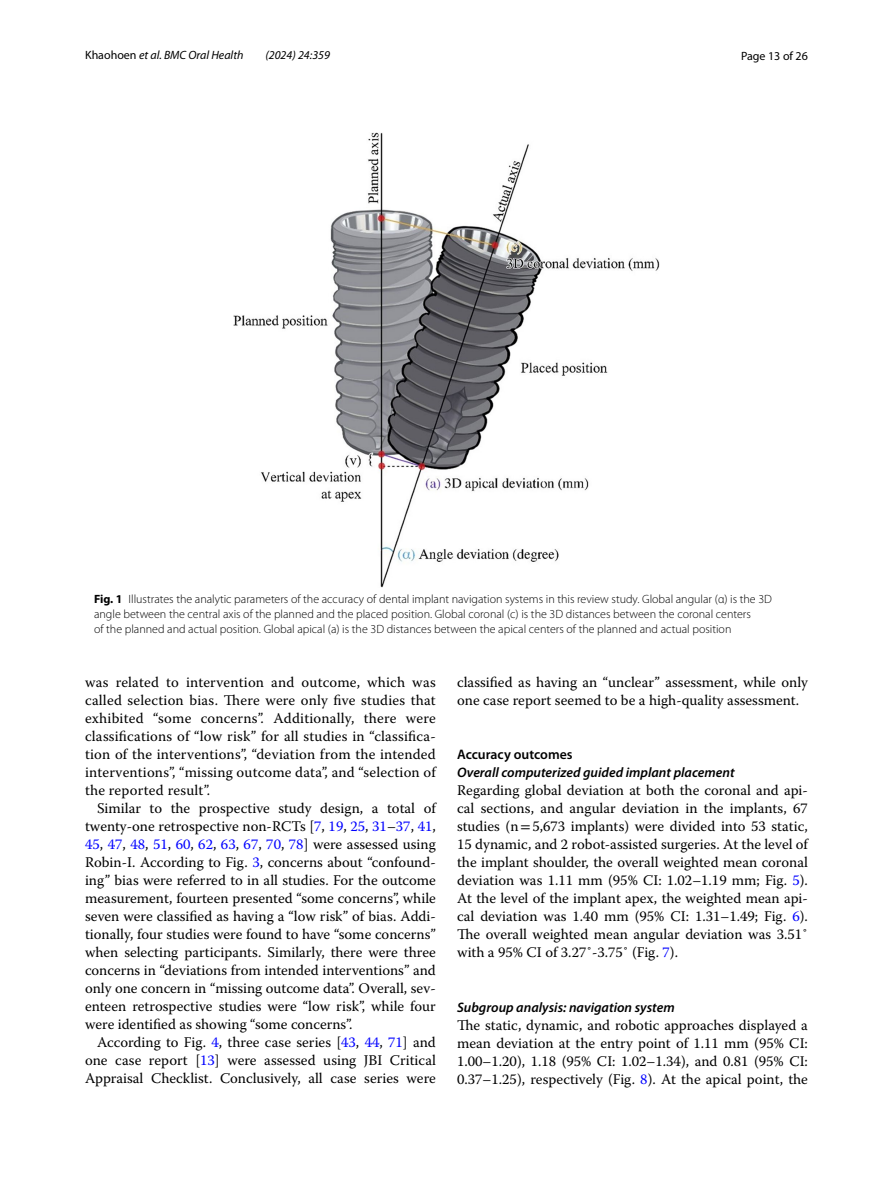
<style>
.page{position:relative;width:893px;height:1187px;background:#fff}
.page>*{position:absolute;margin:0;border:0;box-sizing:border-box;transform-origin:0 0}
.t1{font:14.7px/18px "Warnock Pro";color:#000;text-align:justify}
.t2{font:italic 600 13.8px "Myriad Pro";color:#000}
.t3{font:600 13.8px "Myriad Pro";color:#000}
.t4{font:300 12px/15px "Myriad Pro";color:#000}
.t5{font:italic 12px "Myriad Pro";color:#000}
.t6{font:12px "Myriad Pro";color:#000}
.s1{font-style:normal}
.s2{font-weight:700}
.s3{color:#00f}
.s4{font-family:"STIX"}
</style>
<div class="page">
<img style="left:234px;top:133px;width:425px;height:454px">
<p class="t5" style="left:85px;top:48px;width:160px"><span class="s1">Khaohoen</span> et al. BMC Oral Health</p>
<p class="t5" style="left:265px;top:48px;width:66px">(2024) 24:359</p>
<p class="t6" style="left:741px;top:48px;width:68px">Page 13 of 26</p>
<p class="t4" style="left:94px;top:591px;width:679px"><span class="s2">Fig. 1</span> Illustrates the analytic parameters of the accuracy of dental implant navigation systems in this review study. Global angular (α) is the 3D angle between the central axis of the planned and the placed position. Global coronal (c) is the 3D distances between the coronal centers<br>of the planned and actual position. Global apical (a) is the 3D distances between the apical centers of the planned and actual position</p>
<p class="t1" style="left:85px;top:672px;width:352px">was related to intervention and outcome, which was called selection bias. There were only five studies that exhibited “some concerns”. Additionally, there were classifications of “low risk” for all studies in “classifica&shy;tion of the interventions”, “deviation from the intended interventions”, “missing outcome data”, and “selection of the reported result”.</p>
<p class="t1" style="left:85px;top:798px;width:352px;text-indent:12px">Similar to the prospective study design, a total of twenty-one retrospective non-RCTs [<span class="s3">7</span>, <span class="s3">19</span>, <span class="s3">25</span>, <span class="s3">31</span>–<span class="s3">37</span>, <span class="s3">41</span>, <span class="s3">45</span>, <span class="s3">47</span>, <span class="s3">48</span>, <span class="s3">51</span>, <span class="s3">60</span>, <span class="s3">62</span>, <span class="s3">63</span>, <span class="s3">67</span>, <span class="s3">70</span>, <span class="s3">78</span>] were assessed using Robin-I. According to Fig. <span class="s3">3</span>, concerns about “confound&shy;ing” bias were referred to in all studies. For the outcome measurement, fourteen presented “some concerns”, while seven were classified as having a “low risk” of bias. Addi&shy;tionally, four studies were found to have “some concerns” when selecting participants. Similarly, there were three concerns in “deviations from intended interventions” and only one concern in “missing outcome data”. Overall, sev&shy;enteen retrospective studies were “low risk”, while four were identified as showing “some concerns”.</p>
<p class="t1" style="left:85px;top:1032px;width:352px;text-indent:12px">According to Fig. <span class="s3">4</span>, three case series [<span class="s3">43</span>, <span class="s3">44</span>, <span class="s3">71</span>] and one case report [<span class="s3">13</span>] were assessed using JBI Critical Appraisal Checklist. Conclusively, all case series were</p>
<p class="t1" style="left:457px;top:672px;width:352px">classified as having an “unclear” assessment, while only one case report seemed to be a high-quality assessment.</p>
<p class="t3" style="left:457px;top:746px;width:117px">Accuracy outcomes</p>
<p class="t2" style="left:457px;top:764px;width:279px">Overall computerized guided implant placement</p>
<p class="t1" style="left:457px;top:781px;width:352px">Regarding global deviation at both the coronal and api&shy;cal sections, and angular deviation in the implants, 67 studies (n<span class="s4">=</span>5,673 implants) were divided into 53 static, 15 dynamic, and 2 robot-assisted surgeries. At the level of the implant shoulder, the overall weighted mean coronal deviation was 1.11 mm (95% CI: 1.02–1.19 mm; Fig. <span class="s3">5</span>).<br>At the level of the implant apex, the weighted mean api&shy;cal deviation was 1.40 mm (95% CI: 1.31–1.49; Fig. <span class="s3">6</span>).<br>The overall weighted mean angular deviation was 3.51˚ with a 95% CI of 3.27˚-3.75˚ (Fig. <span class="s3">7</span>).</p>
<p class="t2" style="left:457px;top:998px;width:219px">Subgroup analysis: navigation system</p>
<p class="t1" style="left:457px;top:1016px;width:352px">The static, dynamic, and robotic approaches displayed a mean deviation at the entry point of 1.11 mm (95% CI:<br>1.00–1.20), 1.18 (95% CI: 1.02–1.34), and 0.81 (95% CI:<br>0.37–1.25), respectively (Fig. <span class="s3">8</span>). At the apical point, the</p>
</div>
